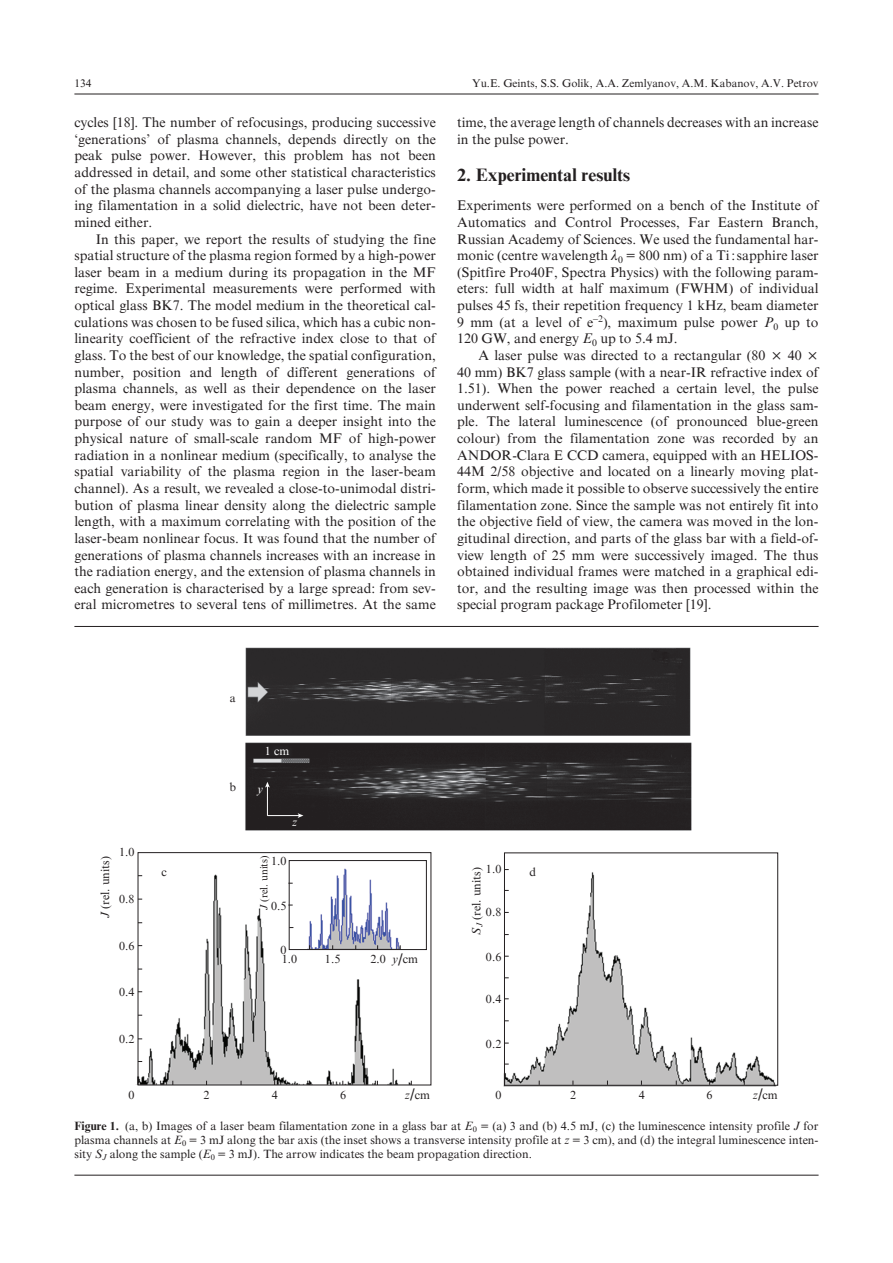
<style>
.page{position:relative;width:893px;height:1263px;background:#fff}
.page>*{position:absolute;margin:0;border:0;box-sizing:border-box;transform-origin:0 0}
.Подзаголовок_1{font:700 18px "Times QE";color:#231f20}
.Обычный_с_отступом{font:13.95px/16.6px "Times QE";color:#231f20;text-align:justify}
.Обычный_без_отступа{font:13.95px/16.6px "Times QE";color:#231f20;text-align:justify}
.Подпись_к_рисунку{font:12px/14.2px "Times QE";color:#231f20;text-align:justify}
.t1{font:12px "Times QE";color:#fff}
.t2{font:12px "Times QE Inclined";color:#fff}
.Колонтитул2{font:11.25px "Times QE";color:#231f20}
.Колонтитул1{font:11.25px "Times QE";color:#231f20}
.t3{font:10.5px "Times QE";letter-spacing:.005em;color:#231f20}
.s1{font-family:"Times QE Inclined"}
.s2{font-size:16.5px}
.s3{font-weight:700}
</style>
<div class="page">
<hr style="left:74px;top:94px;width:745px;height:1px;background:#231f20">
<hr style="left:74px;top:626px;width:745px;height:1px;background:#231f20">
<hr style="left:74px;top:1175px;width:745px;height:1px;background:#231f20">
<img style="left:136px;top:852px;width:290px;height:234px">
<img style="left:245px;top:647px;width:446px;height:89px">
<img style="left:245px;top:742px;width:447px;height:89px">
<img style="left:503px;top:852px;width:276px;height:235px">
<div style="left:138px;top:852px;width:293px;height:233px;border:1px solid #231f20"></div>
<div style="left:504px;top:852px;width:274px;height:234px;border:1px solid #231f20"></div>
<div style="left:289px;top:860px;width:138px;height:90px;border:1px solid #231f20"></div>
<hr style="left:267px;top:786px;width:1px;height:30px;background:#fff">
<svg style="left:265px;top:782px;width:5px;height:5px"></svg>
<hr style="left:267px;top:815px;width:32px;height:1px;background:#fff">
<svg style="left:298px;top:813px;width:5px;height:5px"></svg>
<p class="Колонтитул1" style="left:74px;top:77px;width:18px">134</p>
<p class="Колонтитул2" style="left:472px;top:77px;width:348px">Yu.E. Geints, S.S. Golik, A.A. Zemlyanov, A.M. Kabanov, A.V. Petrov</p>
<p class="Обычный_с_отступом" style="left:74px;top:114px;width:363px">cycles [18]. The number of refocusings, producing successive ‘generations’ of plasma channels, depends directly on the peak pulse power. However, this problem has not been addressed in detail, and some other statistical characteristics of the plasma channels accompanying a laser pulse undergo&shy;ing filamentation in a solid dielectric, have not been deter&shy;mined either.</p>
<p class="Обычный_с_отступом" style="left:74px;top:231px;width:363px;text-indent:21px">In this paper, we report the results of studying the fine spatial structure of the plasma region formed by a high-power laser beam in a medium during its propagation in the MF regime. Experimental measurements were performed with optical glass BK7. The model medium in the theoretical cal&shy;culations was chosen to be fused silica, which has a cubic non&shy;linearity coefficient of the refractive index close to that of glass. To the best of our knowledge, the spatial configuration, number, position and length of different generations of plasma channels, as well as their dependence on the laser beam energy, were investigated for the first time. The main purpose of our study was to gain a deeper insight into the physical nature of small-scale random MF of high-power radiation in a nonlinear medium (specifically, to analyse the spatial variability of the plasma region in the laser-beam channel). As a result, we revealed a close-to-unimodal distri&shy;bution of plasma linear density along the dielectric sample length, with a maximum correlating with the position of the laser-beam nonlinear focus. It was found that the number of generations of plasma channels increases with an increase in the radiation energy, and the extension of plasma channels in each generation is characterised by a large spread: from sev&shy;eral micrometres to several tens of millimetres. At the same</p>
<p class="Обычный_с_отступом" style="left:457px;top:114px;width:363px">time, the average length of channels decreases with an increase in the pulse power.</p>
<p class="Подзаголовок_1" style="left:457px;top:165px;width:175px">2. Experimental results</p>
<p class="Обычный_без_отступа" style="left:457px;top:197px;width:363px">Experiments were performed on a bench of the Institute of Automatics and Control Processes, Far Eastern Branch, Russian Academy of Sciences. We used the fundamental har&shy;monic (centre wavelength ●<sub>0</sub> = 800 nm) of a Ti:sapphire laser (Spitfire Pro40F, Spectra Physics) with the following param&shy;eters: full width at half maximum (FWHM) of individual pulses 45 fs, their repetition frequency 1 kHz, beam diameter 9 mm (at a level of е<sup>–2</sup>), maximum pulse power <span class="s1">P</span><sub>0</sub> up to 120 GW, and energy <span class="s1">E</span><sub>0</sub> up to 5.4 mJ.</p>
<p class="Обычный_с_отступом" style="left:478px;top:347px;width:289px">A laser pulse was directed to a rectangular (80</p>
<p class="Обычный_с_отступом" style="left:457px;top:347px;width:363px;text-align:left;text-indent:331px">40<br>40 mm) BK7 glass sample (with a near-IR refractive index of 1.51). When the power reached a certain level, the pulse underwent self-focusing and filamentation in the glass sam&shy;ple. The lateral luminescence (of pronounced blue-green colour) from the filamentation zone was recorded by an ANDOR-Clara E CCD camera, equipped with an HELIOS-44M 2/58 objective and located on a linearly moving plat&shy;form, which made it possible to observe successively the entire filamentation zone. Since the sample was not entirely fit into the objective field of view, the camera was moved in the lon&shy;gitudinal direction, and parts of the glass bar with a field-of&shy;view length of 25 mm were successively imaged. The thus obtained individual frames were matched in a graphical edi&shy;tor, and the resulting image was then processed within the special program package Profilometer [19].</p>
<p class="Подпись_к_рисунку" style="left:119px;top:845px;width:17px">1.0</p>
<p class="Подпись_к_рисунку" style="left:98px;top:918px;width:64px;rotate:-90deg"><span class="s1">J</span> (rel. units)</p>
<p class="Подпись_к_рисунку" style="left:119px;top:892px;width:17px">0.8</p>
<p class="Подпись_к_рисунку" style="left:119px;top:938px;width:17px">0.6</p>
<p class="Подпись_к_рисунку" style="left:119px;top:985px;width:17px">0.4</p>
<p class="Подпись_к_рисунку" style="left:119px;top:1032px;width:17px">0.2</p>
<p class="Подпись_к_рисунку" style="left:129px;top:1088px;width:7px">0</p>
<p class="Подпись_к_рисунку" style="left:230px;top:690px;width:7px">a</p>
<p class="Подпись_к_рисунку" style="left:229px;top:779px;width:8px">b</p>
<p class="t1" style="left:265px;top:744px;width:26px">1 cm</p>
<p class="t2" style="left:257px;top:782px;width:7px">y</p>
<p class="t2" style="left:292px;top:816px;width:7px">z</p>
<p class="t3" style="left:258px;top:910px;width:56px;rotate:-90deg"><span class="s1">J</span> (rel. units)</p>
<p class="Подпись_к_рисунку" style="left:271px;top:854px;width:17px">1.0</p>
<p class="Подпись_к_рисунку" style="left:486px;top:862px;width:17px">1.0</p>
<p class="Подпись_к_рисунку" style="left:161px;top:865px;width:7px">c</p>
<p class="Подпись_к_рисунку" style="left:529px;top:865px;width:8px">d</p>
<p class="Подпись_к_рисунку" style="left:469px;top:934px;width:69px;rotate:-90deg"><span class="s1">S</span><sub>J</sub> (rel. units)</p>
<p class="Подпись_к_рисунку" style="left:271px;top:899px;width:17px">0.5</p>
<p class="Подпись_к_рисунку" style="left:486px;top:905px;width:17px">0.8</p>
<p class="Подпись_к_рисунку" style="left:280px;top:942px;width:7px">0</p>
<p class="Подпись_к_рисунку" style="left:282px;top:952px;width:17px">1.0</p>
<p class="Подпись_к_рисунку" style="left:370px;top:952px;width:49px">2.0 <span class="s1">y</span><span class="s2">/</span>cm</p>
<p class="Подпись_к_рисунку" style="left:325px;top:952px;width:17px">1.5</p>
<p class="Подпись_к_рисунку" style="left:486px;top:949px;width:17px">0.6</p>
<p class="Подпись_к_рисунку" style="left:486px;top:992px;width:17px">0.4</p>
<p class="Подпись_к_рисунку" style="left:486px;top:1036px;width:17px">0.2</p>
<p class="Подпись_к_рисунку" style="left:203px;top:1088px;width:7px">2</p>
<p class="Подпись_к_рисунку" style="left:272px;top:1088px;width:7px">4</p>
<p class="Подпись_к_рисунку" style="left:340px;top:1088px;width:7px">6</p>
<p class="Подпись_к_рисунку" style="left:405px;top:1088px;width:27px"><span class="s1">z</span><span class="s2">/</span>cm</p>
<p class="Подпись_к_рисунку" style="left:570px;top:1088px;width:7px">2</p>
<p class="Подпись_к_рисунку" style="left:639px;top:1088px;width:7px">4</p>
<p class="Подпись_к_рисунку" style="left:707px;top:1088px;width:7px">6</p>
<p class="Подпись_к_рисунку" style="left:753px;top:1088px;width:27px"><span class="s1">z</span><span class="s2">/</span>cm</p>
<p class="Подпись_к_рисунку" style="left:495px;top:1088px;width:7px">0</p>
<p class="Подпись_к_рисунку" style="left:74px;top:1118px;width:746px"><span class="s3">Figure 1.</span> (a, b) Images of a laser beam filamentation zone in a glass bar at <span class="s1">E</span><sub>0</sub> = (a) 3 and (b) 4.5 mJ, (c) the luminescence intensity profile <span class="s1">J</span> for plasma channels at <span class="s1">E</span><sub>0</sub> = 3 mJ along the bar axis (the inset shows a transverse intensity profile at <span class="s1">z</span> = 3 cm), and (d) the integral luminescence inten&shy;sity <span class="s1">S</span><sub>J</sub> along the sample (<span class="s1">E</span><sub>0</sub> = 3 mJ). The arrow indicates the beam propagation direction.</p>
</div>
